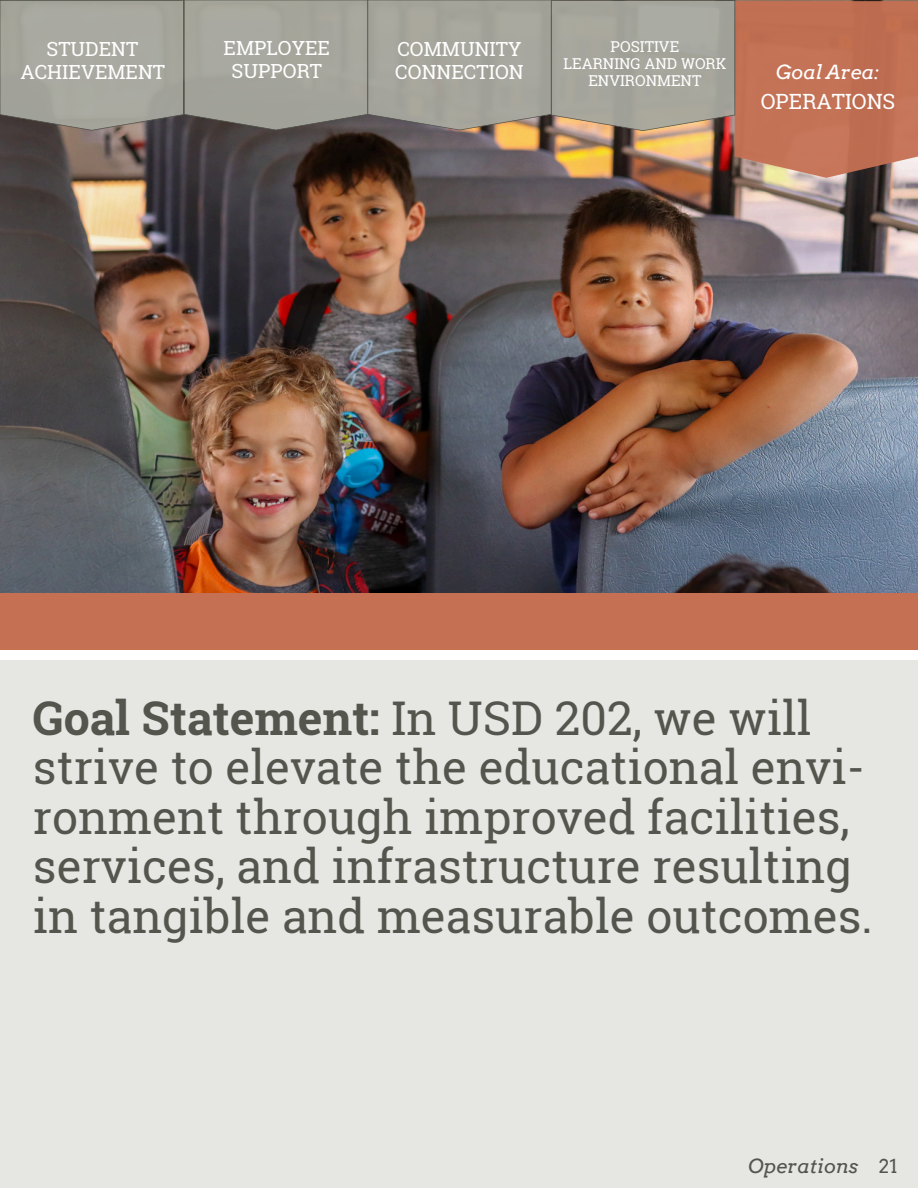
<style>
.page{position:relative;width:918px;height:1188px;background:#fff}
.page>*{position:absolute;margin:0;border:0;box-sizing:border-box;transform-origin:0 0}
.t1{font:46.5px/49.5px "Roboto Slab";color:#54564e}
.t2{font:21px "Roboto Slab";color:#fff}
.t3{font:19.5px/22.5px "Roboto Slab";color:#fff;text-align:center}
.t4{font:italic 19.5px "Arvo";color:#54564e}
.t5{font:italic 19.5px "Arvo";color:#fff}
.t6{font:19.5px "Arvo";color:#54564e}
.t7{font:15px/16.8px "Roboto Slab";color:#fff;text-align:center}
.s1{font-weight:700}
</style>
<div class="page">
<img style="left:0;top:178px;width:918px;height:416px">
<div style="left:0;top:649px;width:918px;height:539px;background:#e6e6e3"></div>
<div style="left:0;top:594px;width:918px;height:65px;background:#fff"></div>
<div style="left:0;top:594px;width:918px;height:55px;background:#c57053"></div>
<svg style="left:0;top:0;width:918px;height:178px;background:#9c887a"></svg>
<h1 class="t3" style="left:20px;top:38px;width:146px">STUDENT<br>ACHIEVEMENT</h1>
<h3 class="t3" style="left:224px;top:36px;width:108px">EMPLOYEE<br>SUPPORT</h3>
<p class="t3" style="left:395px;top:38px;width:130px;text-align:left">COMMUNITY<br>CONNECTION</p>
<h3 class="t7" style="left:611px;top:38px;width:70px">POSITIVE</h3>
<h2 class="t7" style="left:563px;top:55px;width:164px">LEARNING AND WORK<br>ENVIRONMENT</h2>
<h2 class="t5" style="left:776px;top:61px;width:105px">Goal Area:</h2>
<p class="t2" style="left:761px;top:87px;width:136px">OPERATIONS</p>
<h2 class="t1" style="left:33px;top:692px;width:841px"><span class="s1">Goal Statement:</span> In USD 202, we will strive to elevate the educational envi&shy;ronment through improved facilities, services, and infrastructure resulting in tangible and measurable outcomes.</h2>
<h2 class="t4" style="left:748px;top:1154px;width:112px">Operations</h2>
<p class="t6" style="left:879px;top:1154px;width:20px">21</p>
</div>
